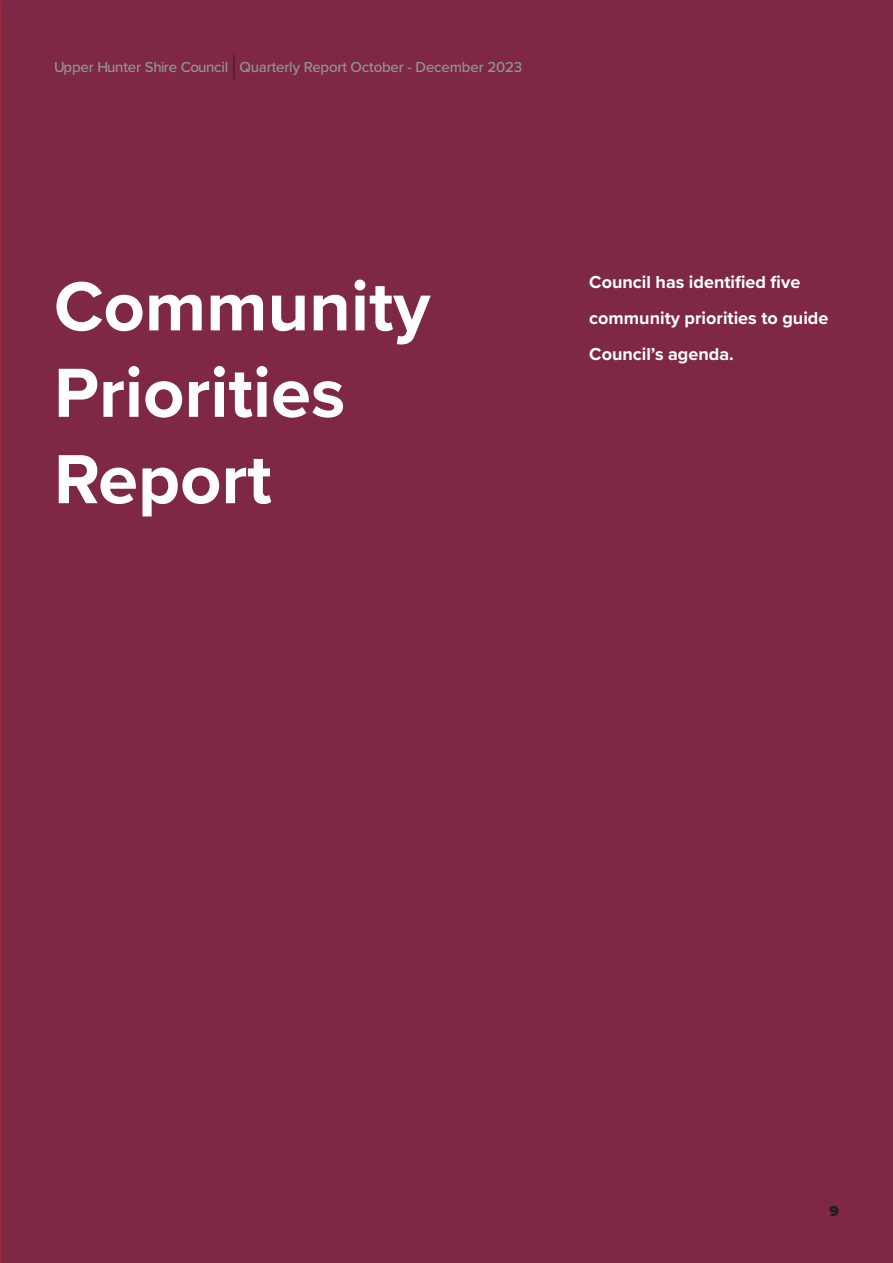
<style>
.page{position:relative;width:893px;height:1263px;background:#7e2846}
.page>*{position:absolute;margin:0;border:0;box-sizing:border-box;transform-origin:0 0}
.t1{font:700 72px/86.4px "Proxima Nova";color:#fff}
.t2{font:700 18px/36px "Proxima Nova";color:#fff}
.t3{font:500 15px "Proxima Nova";letter-spacing:-.01em;color:#939598}
.t4{font:900 15px "Proxima Nova";color:#231f20}
</style>
<div class="page">
<img style="left:0;top:0;width:1px;height:1263px">
<svg style="left:234px;top:55px;width:1px;height:24px"></svg>
<p class="t3" style="left:54px;top:56px;width:470px">Upper Hunter Shire Council Quarterly Report October - December 2023</p>
<h1 class="t1" style="left:54px;top:262px;width:378px">Community<br>Priorities<br>Report</h1>
<p class="t2" style="left:589px;top:264px;width:241px">Council has identified five community priorities to guide<br>Council’s agenda.</p>
<p class="t4" style="left:830px;top:1199px;width:11px">9</p>
</div>
